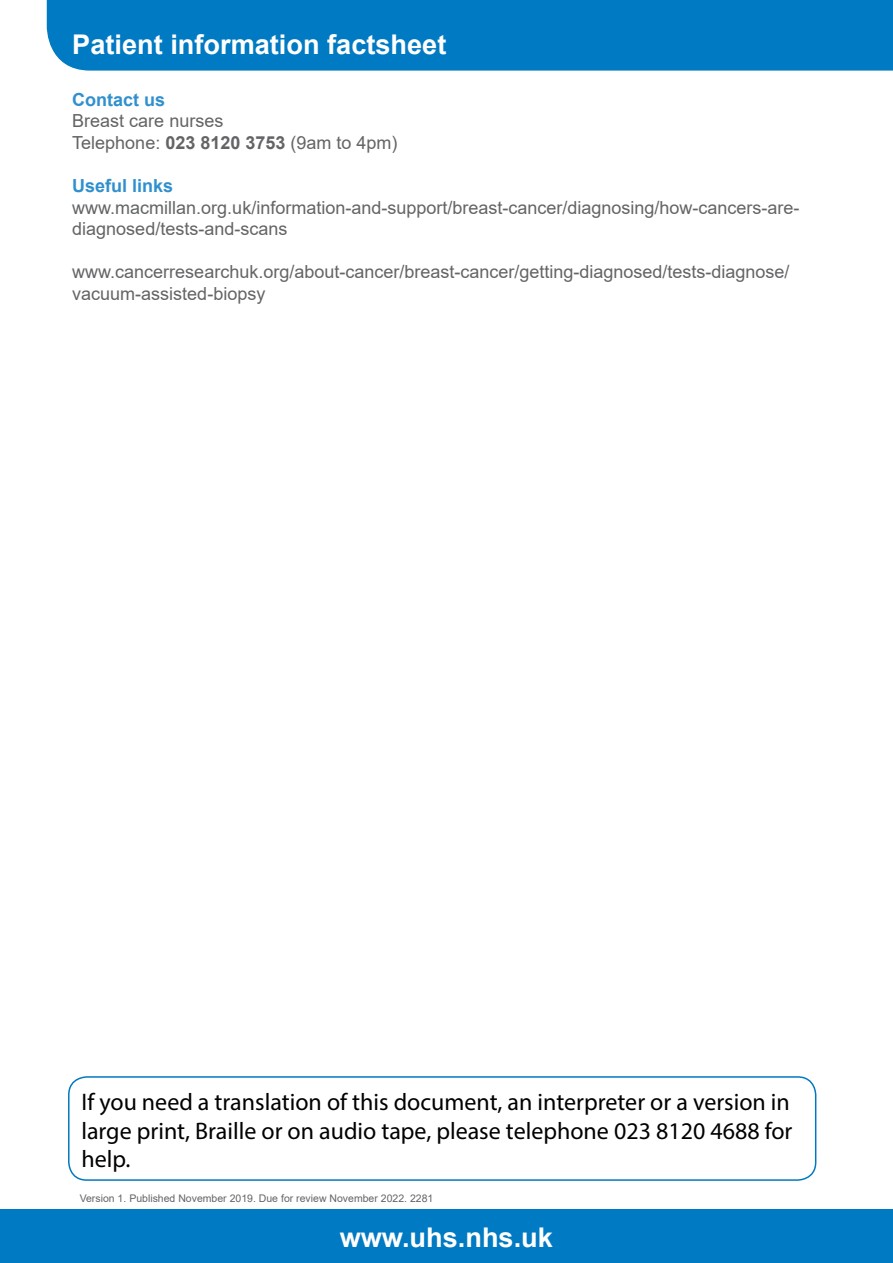
<style>
.page{position:relative;width:893px;height:1263px;background:#fff}
.page>*{position:absolute;margin:0;border:0;box-sizing:border-box;transform-origin:0 0}
.t1{font:700 27.15px "Arial";color:#fff}
.t2{font:24px/28.8px "Myriad Pro";color:#000;text-align:justify}
.t3{font:18px/21.6px "Arial";color:#636466}
.t4{font:700 18px "Arial";color:#3090ce}
.t5{font:10.5px "Arial";color:#636466}
.s1{font-weight:700}
</style>
<div class="page">
<div style="left:0;top:1209px;width:893px;height:54px;background:#007ac2"></div>
<div style="left:68px;top:1076px;width:748px;height:105px;border:2px solid #0079c1;border-radius:18px"></div>
<div style="left:46px;top:0;width:847px;height:71px;background:#007ac2"></div>
<h1 class="t1" style="left:72px;top:25px;width:376px">Patient information factsheet</h1>
<p class="t4" style="left:72px;top:87px;width:95px">Contact us</p>
<p class="t3" style="left:72px;top:110px;width:327px">Breast care nurses<br>Telephone: <span class="s1">023 8120 3753</span> (9am to 4pm)</p>
<p class="t4" style="left:72px;top:173px;width:103px">Useful links</p>
<p class="t3" style="left:72px;top:196px;width:729px">www.macmillan.org.uk/information-and-support/breast-cancer/diagnosing/how-cancers-are&shy;diagnosed/tests-and-scans</p>
<p class="t3" style="left:72px;top:261px;width:719px">www.cancerresearchuk.org/about-cancer/breast-cancer/getting-diagnosed/tests-diagnose/ vacuum-assisted-biopsy</p>
<h2 class="t2" style="left:81px;top:1087px;width:713px">If you need a translation of this document, an interpreter or a version in large print, Braille or on audio tape, please telephone 023 8120 4688 for help.</h2>
<p class="t5" style="left:80px;top:1190px;width:355px">Version 1. Published November 2019. Due for review November 2022. 2281</p>
<h1 class="t1" style="left:340px;top:1218px;width:215px">www.uhs.nhs.uk</h1>
</div>
